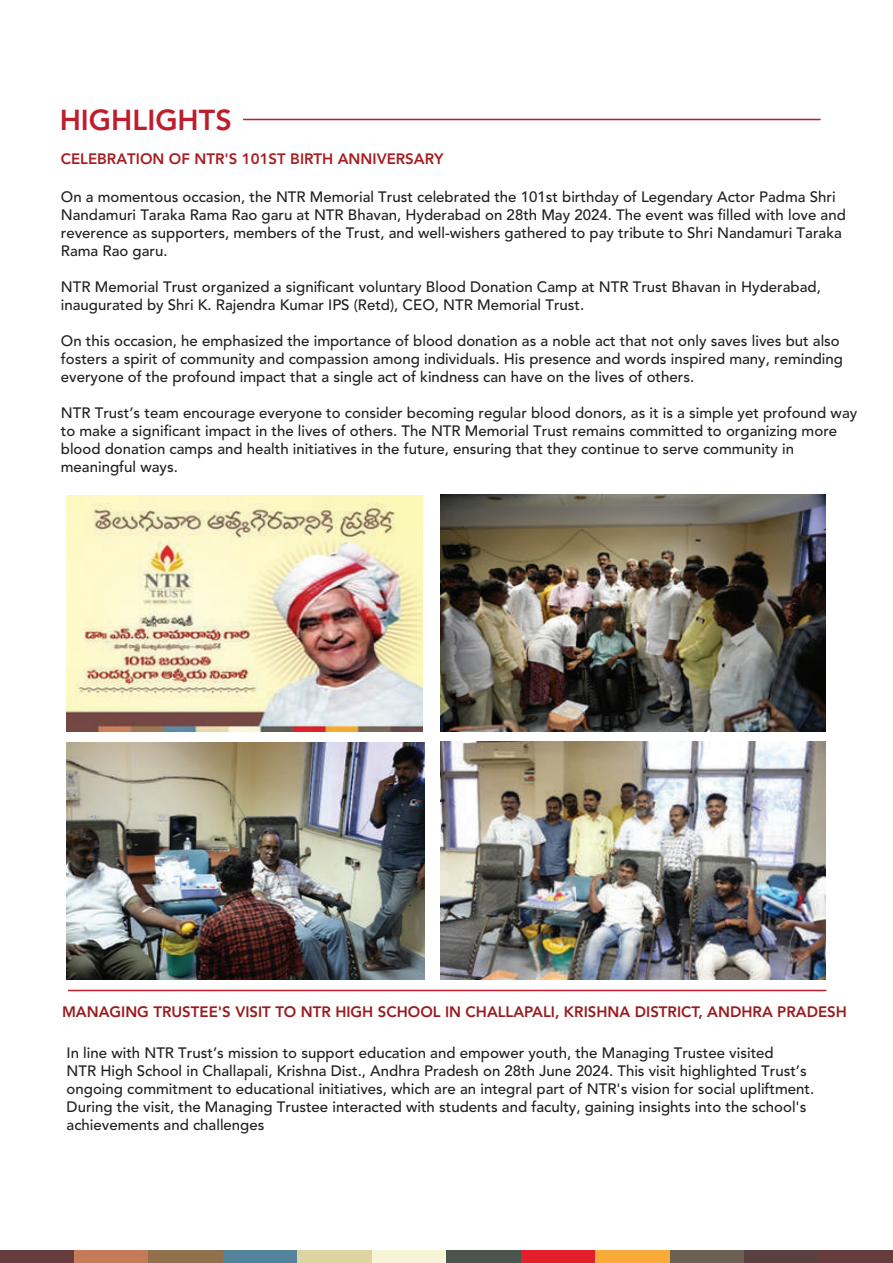
<style>
.page{position:relative;width:893px;height:1263px;background:#fff}
.page>*{position:absolute;margin:0;border:0;box-sizing:border-box;transform-origin:0 0}
.t1{font:800 28.65px "Avenir LT Std";color:#be1d2c}
.t2{font:500 15px/18px "Avenir LT Std";color:#231f20}
.t3{font:800 15px "Avenir LT Std";color:#991b1e}
.t4{font:800 15px "Avenir LT Std";color:#a61e21}
</style>
<div class="page">
<hr style="left:243px;top:119px;width:578px;height:1px;background:#be1d2c">
<div style="left:0;top:1250px;width:74px;height:13px;background:#673c3c"></div>
<div style="left:74px;top:1250px;width:75px;height:13px;background:#c57b57"></div>
<div style="left:149px;top:1250px;width:74px;height:13px;background:#91714c"></div>
<div style="left:223px;top:1250px;width:75px;height:13px;background:#53839d"></div>
<div style="left:298px;top:1250px;width:74px;height:13px;background:#ded4a3"></div>
<div style="left:372px;top:1250px;width:74px;height:13px;background:#f7f5d6"></div>
<div style="left:446px;top:1250px;width:75px;height:13px;background:#4c544f"></div>
<div style="left:521px;top:1250px;width:74px;height:13px;background:#e31f2c"></div>
<div style="left:595px;top:1250px;width:75px;height:13px;background:#f9aa38"></div>
<div style="left:670px;top:1250px;width:74px;height:13px;background:#6b6051"></div>
<div style="left:744px;top:1250px;width:75px;height:13px;background:#5a4041"></div>
<div style="left:819px;top:1250px;width:74px;height:13px;background:#673c3c"></div>
<hr style="left:68px;top:990px;width:758px;height:1px;background:#be1d2c">
<img style="left:66px;top:496px;width:357px;height:235px">
<img style="left:440px;top:494px;width:385px;height:238px">
<img style="left:66px;top:743px;width:358px;height:237px">
<img style="left:440px;top:741px;width:385px;height:239px">
<h1 class="t1" style="left:60px;top:108px;width:174px">HIGHLIGHTS</h1>
<p class="t4" style="left:61px;top:153px;width:384px">CELEBRATION OF NTR'S 101ST BIRTH ANNIVERSARY</p>
<p class="t2" style="left:61px;top:189px;width:786px">On a momentous occasion, the NTR Memorial Trust celebrated the 101st birthday of Legendary Actor Padma Shri Nandamuri Taraka Rama Rao garu at NTR Bhavan, Hyderabad on 28th May 2024. The event was filled with love and reverence as supporters, members of the Trust, and well-wishers gathered to pay tribute to Shri Nandamuri Taraka Rama Rao garu.</p>
<p class="t2" style="left:61px;top:279px;width:761px">NTR Memorial Trust organized a significant voluntary Blood Donation Camp at NTR Trust Bhavan in Hyderabad, inaugurated by Shri K. Rajendra Kumar IPS (Retd), CEO, NTR Memorial Trust.</p>
<p class="t2" style="left:61px;top:333px;width:784px">On this occasion, he emphasized the importance of blood donation as a noble act that not only saves lives but also fosters a spirit of community and compassion among individuals. His presence and words inspired many, reminding everyone of the profound impact that a single act of kindness can have on the lives of others.</p>
<p class="t2" style="left:61px;top:405px;width:798px">NTR Trust’s team encourage everyone to consider becoming regular blood donors, as it is a simple yet profound way to make a significant impact in the lives of others. The NTR Memorial Trust remains committed to organizing more blood donation camps and health initiatives in the future, ensuring that they continue to serve community in meaningful ways.</p>
<p class="t3" style="left:62px;top:1006px;width:786px">MANAGING TRUSTEE'S VISIT TO NTR HIGH SCHOOL IN CHALLAPALI, KRISHNA DISTRICT, ANDHRA PRADESH</p>
<p class="t2" style="left:67px;top:1045px;width:749px">In line with NTR Trust’s mission to support education and empower youth, the Managing Trustee visited<br>NTR High School in Challapali, Krishna Dist., Andhra Pradesh on 28th June 2024. This visit highlighted Trust’s ongoing commitment to educational initiatives, which are an integral part of NTR's vision for social upliftment.<br>During the visit, the Managing Trustee interacted with students and faculty, gaining insights into the school's achievements and challenges</p>
</div>
